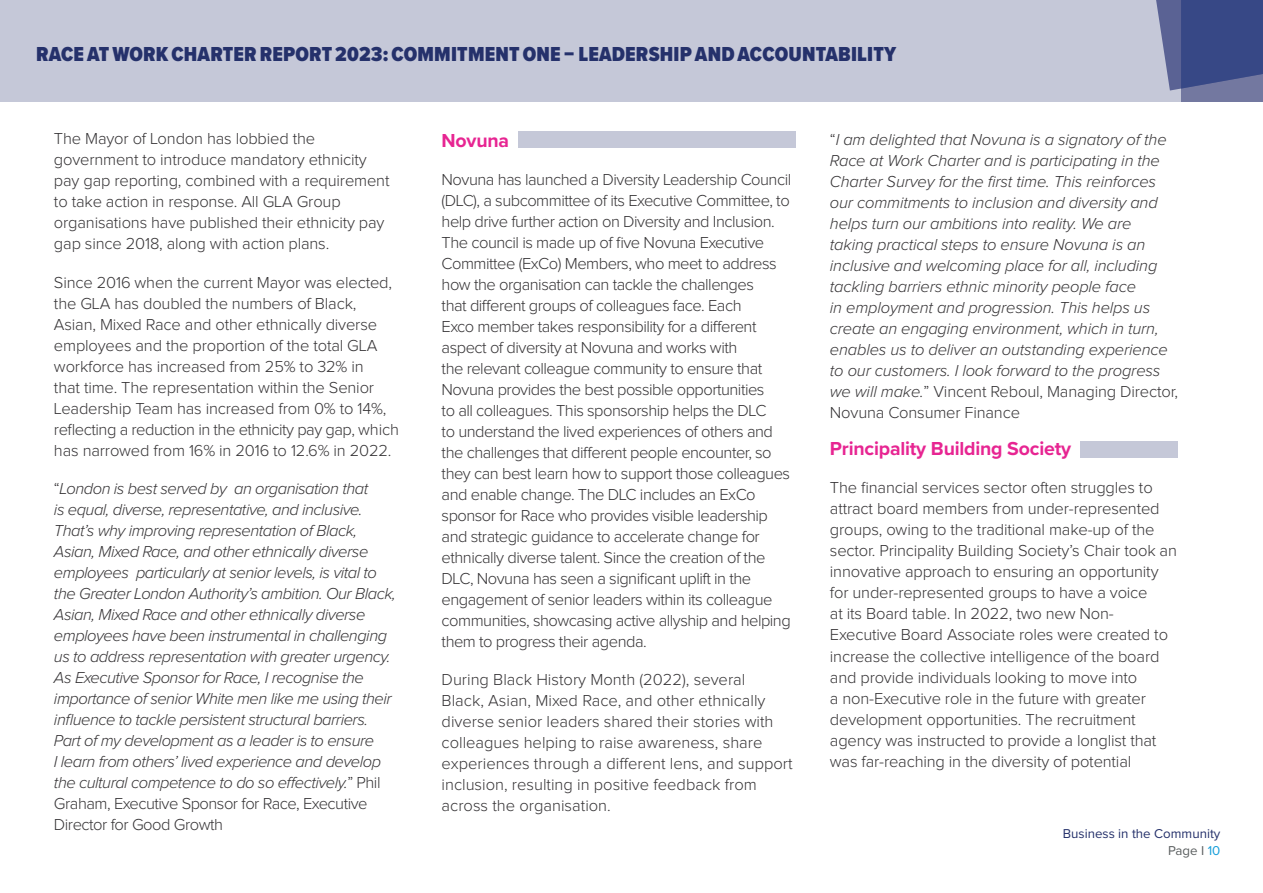
<style>
.page{position:relative;width:1263px;height:893px;background:#fff}
.page>*{position:absolute;margin:0;border:0;box-sizing:border-box;transform-origin:0 0}
.t1{font:900 21px "Proxima Nova Cond";letter-spacing:.01em;color:#25316b}
.t2{font:700 19.5px "Proxima Nova";letter-spacing:-.01em;color:#e72592}
.t3{font:300 16.5px/21px "Proxima Nova";letter-spacing:-.01em;color:#363436}
.t4{font:300 16.5px/21px "Proxima Nova";letter-spacing:-.03em;color:#363436}
.t5{font:italic 300 16.5px/21px "Proxima Nova";letter-spacing:-.03em;color:#363436}
.t6{font:italic 300 16.5px/21px "Proxima Nova";letter-spacing:-.01em;color:#363436}
.t7{font:13.35px/17.4px "Proxima Nova";color:#25316b;text-align:right}
.s1{font-style:normal}
.s2{color:#5a5e5f}
.s3{color:#149dd9}
</style>
<div class="page">
<div style="left:0;top:0;width:1263px;height:102px;background:#c5c8d8"></div>
<div style="left:1181px;top:0;width:82px;height:102px;background:#7378a0"></div>
<svg style="left:1156px;top:0;width:107px;height:91px"></svg>
<div style="left:518px;top:131px;width:278px;height:17px;background:#c5c8d8"></div>
<div style="left:1080px;top:441px;width:98px;height:16px;background:#c5c8d8"></div>
<p class="t1" style="left:36px;top:38px;width:862px">RACE AT WORK CHARTER REPORT 2023: COMMITMENT ONE - LEADERSHIP AND ACCOUNTABILITY</p>
<p class="t3" style="left:54px;top:129px;width:337px">The Mayor of London has lobbied the government to introduce mandatory ethnicity pay gap reporting, combined with a requirement to take action in response. All GLA Group organisations have published their ethnicity pay gap since 2018, along with action plans.</p>
<p class="t3" style="left:54px;top:272px;width:346px">Since 2016 when the current Mayor was elected, the GLA has doubled the numbers of Black, Asian, Mixed Race and other ethnically diverse employees and the proportion of the total GLA workforce has increased from 25% to 32% in<br>that time. The representation within the Senior Leadership Team has increased from 0% to 14%, reflecting a reduction in the ethnicity pay gap, which has narrowed from 16% in 2016 to 12.6% in 2022.</p>
<p class="t5" style="left:54px;top:478px;width:343px"><span class="s1">“</span>London is best served by an organisation that<br>is equal, diverse, representative, and inclusive.<br>That’s why improving representation of Black, Asian, Mixed Race, and other ethnically diverse employees particularly at senior levels, is vital to the Greater London Authority’s ambition. Our Black, Asian, Mixed Race and other ethnically diverse employees have been instrumental in challenging us to address representation with greater urgency.<br>As Executive Sponsor for Race, I recognise the importance of senior White men like me using their influence to tackle persistent structural barriers.<br>Part of my development as a leader is to ensure<br>I learn from others’ lived experience and develop the cultural competence to do so effectively.<span class="s1">” Phil Graham, Executive Sponsor for Race, Executive Director for Good Growth</span></p>
<p class="t2" style="left:442px;top:126px;width:69px">Novuna</p>
<p class="t4" style="left:442px;top:169px;width:351px">Novuna has launched a Diversity Leadership Council (DLC), a subcommittee of its Executive Committee, to help drive further action on Diversity and Inclusion.<br>The council is made up of five Novuna Executive Committee (ExCo) Members, who meet to address how the organisation can tackle the challenges<br>that different groups of colleagues face. Each<br>Exco member takes responsibility for a different aspect of diversity at Novuna and works with<br>the relevant colleague community to ensure that Novuna provides the best possible opportunities<br>to all colleagues. This sponsorship helps the DLC<br>to understand the lived experiences of others and the challenges that different people encounter, so they can best learn how to support those colleagues and enable change. The DLC includes an ExCo sponsor for Race who provides visible leadership and strategic guidance to accelerate change for ethnically diverse talent. Since the creation of the DLC, Novuna has seen a significant uplift in the engagement of senior leaders within its colleague communities, showcasing active allyship and helping them to progress their agenda.</p>
<p class="t3" style="left:442px;top:669px;width:353px">During Black History Month (2022), several<br>Black, Asian, Mixed Race, and other ethnically diverse senior leaders shared their stories with colleagues helping to raise awareness, share experiences through a different lens, and support inclusion, resulting in positive feedback from across the organisation.</p>
<p class="t6" style="left:830px;top:129px;width:350px"><span class="s1">“</span>I am delighted that Novuna is a signatory of the Race at Work Charter and is participating in the Charter Survey for the first time. This reinforces our commitments to inclusion and diversity and helps turn our ambitions into reality. We are taking practical steps to ensure Novuna is an inclusive and welcoming place for all, including tackling barriers ethnic minority people face<br>in employment and progression. This helps us create an engaging environment, which in turn, enables us to deliver an outstanding experience to our customers. I look forward to the progress we will make.<span class="s1">” Vincent Reboul, Managing Director, Novuna Consumer Finance</span></p>
<p class="t2" style="left:830px;top:434px;width:243px">Principality Building Society</p>
<p class="t3" style="left:830px;top:478px;width:349px">The financial services sector often struggles to attract board members from under-represented groups, owing to the traditional make-up of the sector. Principality Building Society’s Chair took an innovative approach to ensuring an opportunity for under-represented groups to have a voice<br>at its Board table. In 2022, two new Non-Executive Board Associate roles were created to increase the collective intelligence of the board and provide individuals looking to move into<br>a non-Executive role in the future with greater development opportunities. The recruitment agency was instructed to provide a longlist that was far-reaching in the diversity of potential</p>
<p class="t7" style="left:1063px;top:824px;width:159px">Business in the Community<br><span class="s2">Page I</span> <span class="s3">10</span></p>
</div>
